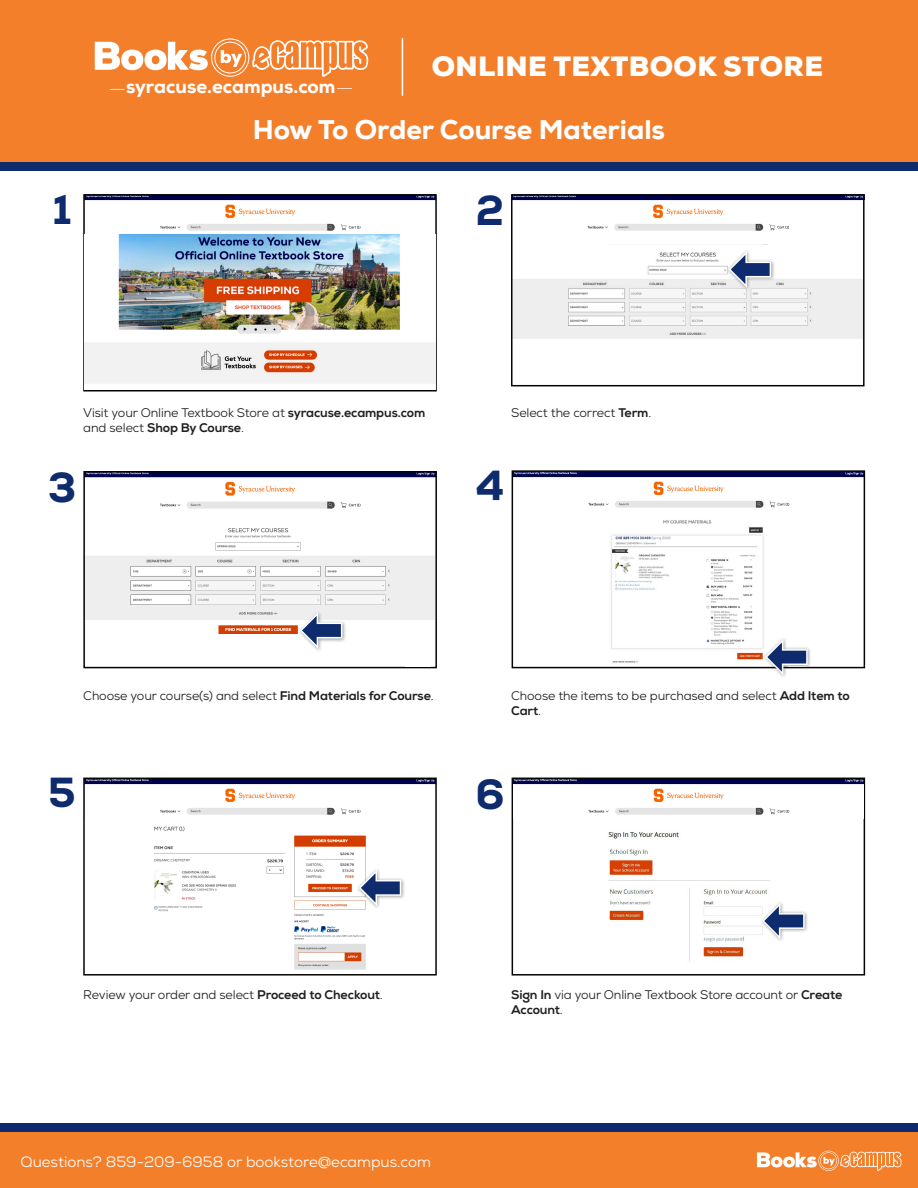
<style>
.page{position:relative;width:918px;height:1188px;background:#fff}
.page>*{position:absolute;margin:0;border:0;box-sizing:border-box;transform-origin:0 0}
.t1{font:800 42px "Nexa";color:#0d2b6d}
.t2{font:800 27px "Nexa";color:#fff}
.t3{font:900 27px "Nexa";letter-spacing:.015em;color:#fff}
.t4{font:800 18.75px "Nexa";color:#fff}
.t5{font:15px "Nexa";color:#fff}
.t6{font:12.6px/15px "Nexa";letter-spacing:-.01em;color:#231f20}
.s1{font-weight:800}
</style>
<div class="page">
<div style="left:0;top:1132px;width:918px;height:56px;background:#f47f2a"></div>
<svg style="left:757px;top:1151px;width:145px;height:20px"></svg>
<img style="left:86px;top:781px;width:348px;height:34px">
<img style="left:515px;top:473px;width:347px;height:35px">
<img style="left:86px;top:474px;width:348px;height:35px">
<img style="left:86px;top:528px;width:348px;height:106px">
<img style="left:514px;top:197px;width:348px;height:34px">
<div style="left:0;top:0;width:918px;height:167px;background:#f47f2a"></div>
<div style="left:0;top:162px;width:918px;height:9px;background:#0d2b6d"></div>
<div style="left:0;top:1123px;width:918px;height:9px;background:#0d2b6d"></div>
<hr style="left:402px;top:38px;width:1px;height:58px;background:#fff">
<svg style="left:95px;top:38px;width:273px;height:39px"></svg>
<svg style="left:337px;top:88px;width:15px;height:1px"></svg>
<svg style="left:110px;top:89px;width:14px;height:1px"></svg>
<div style="left:83px;top:471px;width:354px;height:197px;border:2px solid #040503"></div>
<img style="left:514px;top:244px;width:348px;height:95px">
<img style="left:611px;top:520px;width:153px;height:143px">
<div style="left:512px;top:470px;width:353px;height:198px;border:2px solid #040503"></div>
<div style="left:405px;top:660px;width:25px;height:7px;background:#fff"></div>
<div style="left:298px;top:610px;width:49px;height:42px;background:#231f20;opacity:.45"></div>
<svg style="left:300px;top:612px;width:42px;height:37px"></svg>
<div style="left:763px;top:636px;width:49px;height:43px;background:#231f20;opacity:.45"></div>
<svg style="left:765px;top:639px;width:43px;height:36px"></svg>
<img style="left:86px;top:197px;width:348px;height:186px">
<div style="left:83px;top:194px;width:354px;height:198px;border:2px solid #040503"></div>
<div style="left:511px;top:194px;width:354px;height:192px;border:2px solid #040503"></div>
<div style="left:308px;top:349px;width:50px;height:43px;background:#231f20;opacity:.45"></div>
<svg style="left:311px;top:351px;width:42px;height:37px"></svg>
<div style="left:513px;top:341px;width:349px;height:23px;background:#fff"></div>
<div style="left:726px;top:249px;width:49px;height:43px;background:#231f20;opacity:.45"></div>
<svg style="left:729px;top:251px;width:42px;height:37px"></svg>
<div style="left:512px;top:778px;width:353px;height:198px;border:2px solid #040503"></div>
<img style="left:513px;top:779px;width:351px;height:40px">
<img style="left:608px;top:832px;width:162px;height:130px">
<div style="left:760px;top:900px;width:49px;height:43px;background:#231f20;opacity:.45"></div>
<svg style="left:762px;top:903px;width:43px;height:36px"></svg>
<div style="left:83px;top:778px;width:354px;height:198px;border:2px solid #040503"></div>
<img style="left:154px;top:826px;width:212px;height:144px">
<div style="left:356px;top:867px;width:50px;height:43px;background:#231f20;opacity:.45"></div>
<svg style="left:359px;top:870px;width:42px;height:36px"></svg>
<p class="t4" style="left:126px;top:74px;width:211px">syracuse.ecampus.com</p>
<p class="t3" style="left:432px;top:49px;width:393px">ONLINE TEXTBOOK STORE</p>
<p class="t1" style="left:53px;top:182px;width:21px">1</p>
<p class="t2" style="left:253px;top:113px;width:414px">How To Order Course Materials</p>
<p class="t1" style="left:476px;top:184px;width:30px">2</p>
<p class="t6" style="left:83px;top:405px;width:344px">Visit your Online Textbook Store at <span class="s1">syracuse.ecampus.com </span>and select <span class="s1">Shop By Course</span>.</p>
<p class="t6" style="left:511px;top:405px;width:142px">Select the correct <span class="s1">Term</span>.</p>
<p class="t1" style="left:48px;top:460px;width:30px">3</p>
<p class="t1" style="left:476px;top:459px;width:30px">4</p>
<p class="t6" style="left:83px;top:688px;width:352px">Choose your course(s) and select <span class="s1">Find Materials for Course</span>.</p>
<p class="t6" style="left:511px;top:688px;width:340px">Choose the items to be purchased and select <span class="s1">Add Item to<br>Cart</span>.</p>
<p class="t1" style="left:48px;top:766px;width:29px">5</p>
<p class="t1" style="left:475px;top:767px;width:31px">6</p>
<p class="t6" style="left:83px;top:987px;width:301px">Review your order and select <span class="s1">Proceed to Checkout</span>.</p>
<p class="t6" style="left:511px;top:987px;width:333px"><span class="s1">Sign In</span> via your Online Textbook Store account or <span class="s1">Create<br>Account</span>.</p>
<p class="t5" style="left:21px;top:1153px;width:412px">Questions? 859-209-6958 or bookstore@ecampus.com</p>
</div>
